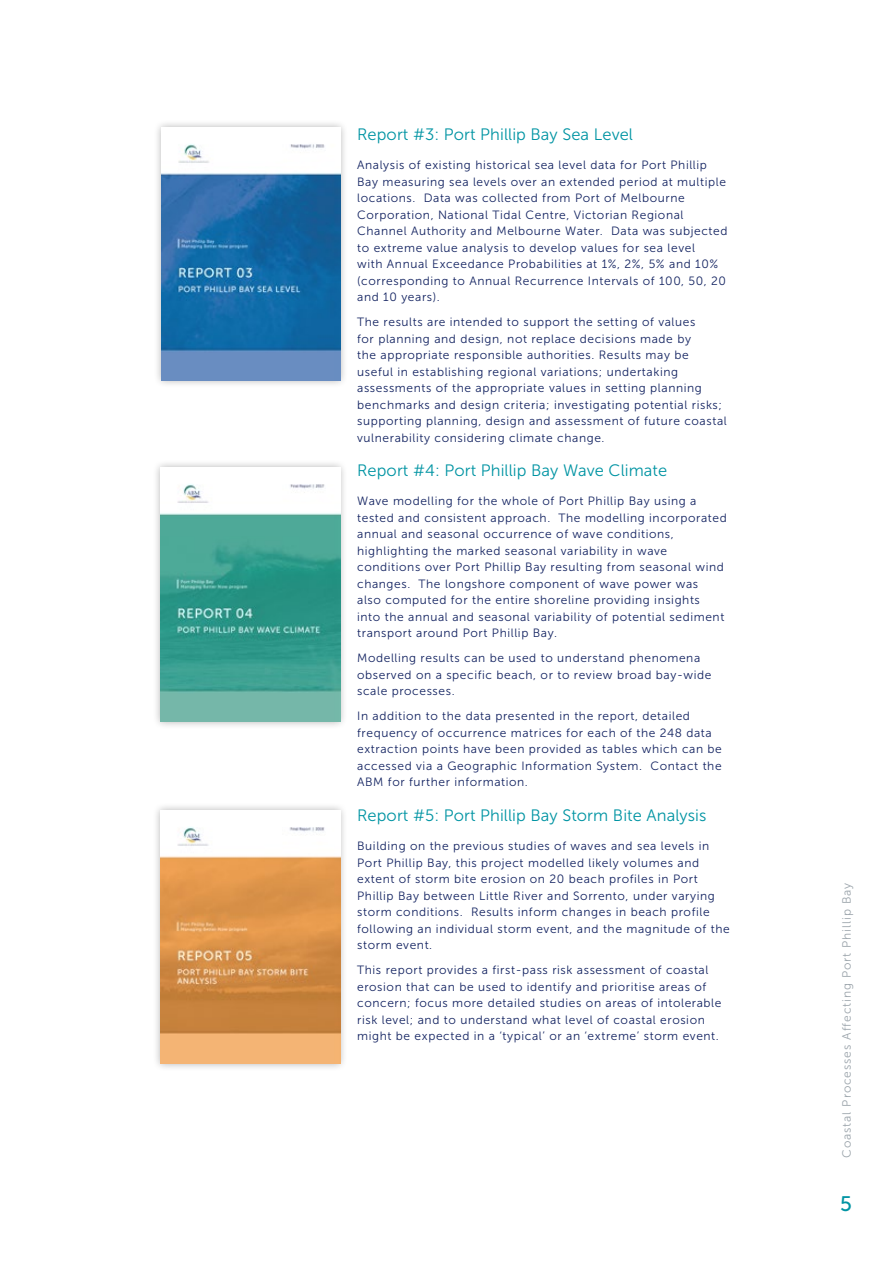
<style>
.page{position:relative;width:893px;height:1263px;background:#fff}
.page>*{position:absolute;margin:0;border:0;box-sizing:border-box;transform-origin:0 0}
.t1{font:21px "Museo Sans 500";color:#0094a3}
.t2{font:16.5px "Museo Sans 300";letter-spacing:.005em;color:#0094a3}
.t3{font:12px/16.5px "Museo Sans 300";letter-spacing:.05em;color:#132361}
.t4{font:12px "Museo Sans 300";letter-spacing:.075em;color:#9ba4ab}
</style>
<div class="page">
<div style="left:153px;top:119px;width:195px;height:269px;background:#000;opacity:.3"></div>
<img style="left:162px;top:128px;width:178px;height:252px">
<div style="left:153px;top:459px;width:195px;height:270px;background:#000;opacity:.3"></div>
<img style="left:161px;top:468px;width:179px;height:253px">
<div style="left:153px;top:802px;width:195px;height:270px;background:#000;opacity:.3"></div>
<img style="left:161px;top:810px;width:179px;height:254px">
<h2 class="t2" style="left:357px;top:125px;width:277px">Report #3: Port Phillip Bay Sea Level</h2>
<p class="t3" style="left:357px;top:157px;width:372px">Analysis of existing historical sea level data for Port Phillip Bay measuring sea levels over an extended period at multiple locations. Data was collected from Port of Melbourne Corporation, National Tidal Centre, Victorian Regional Channel Authority and Melbourne Water. Data was subjected to extreme value analysis to develop values for sea level<br>with Annual Exceedance Probabilities at 1%, 2%, 5% and 10% (corresponding to Annual Recurrence Intervals of 100, 50, 20 and 10 years).</p>
<p class="t3" style="left:357px;top:314px;width:371px">The results are intended to support the setting of values<br>for planning and design, not replace decisions made by<br>the appropriate responsible authorities. Results may be useful in establishing regional variations; undertaking assessments of the appropriate values in setting planning benchmarks and design criteria; investigating potential risks; supporting planning, design and assessment of future coastal vulnerability considering climate change.</p>
<h2 class="t2" style="left:357px;top:462px;width:312px">Report #4: Port Phillip Bay Wave Climate</h2>
<p class="t3" style="left:357px;top:493px;width:371px">Wave modelling for the whole of Port Phillip Bay using a tested and consistent approach. The modelling incorporated annual and seasonal occurrence of wave conditions, highlighting the marked seasonal variability in wave conditions over Port Phillip Bay resulting from seasonal wind changes. The longshore component of wave power was<br>also computed for the entire shoreline providing insights<br>into the annual and seasonal variability of potential sediment transport around Port Phillip Bay.</p>
<p class="t3" style="left:357px;top:650px;width:356px">Modelling results can be used to understand phenomena observed on a specific beach, or to review broad bay-wide scale processes.</p>
<p class="t3" style="left:357px;top:708px;width:366px">In addition to the data presented in the report, detailed frequency of occurrence matrices for each of the 248 data extraction points have been provided as tables which can be accessed via a Geographic Information System. Contact the ABM for further information.</p>
<h2 class="t2" style="left:357px;top:806px;width:351px">Report #5: Port Phillip Bay Storm Bite Analysis</h2>
<p class="t3" style="left:357px;top:838px;width:374px">Building on the previous studies of waves and sea levels in Port Phillip Bay, this project modelled likely volumes and extent of storm bite erosion on 20 beach profiles in Port Phillip Bay between Little River and Sorrento, under varying storm conditions. Results inform changes in beach profile following an individual storm event, and the magnitude of the storm event.</p>
<p class="t3" style="left:357px;top:962px;width:366px">This report provides a first-pass risk assessment of coastal erosion that can be used to identify and prioritise areas of concern; focus more detailed studies on areas of intolerable risk level; and to understand what level of coastal erosion might be expected in a ‘typical’ or an ‘extreme’ storm event.</p>
<p class="t4" style="left:840px;top:1158px;width:277px;rotate:-90deg">Coastal Processes Affecting Port Phillip Bay</p>
<h1 class="t1" style="left:840px;top:1192px;width:13px">5</h1>
</div>
